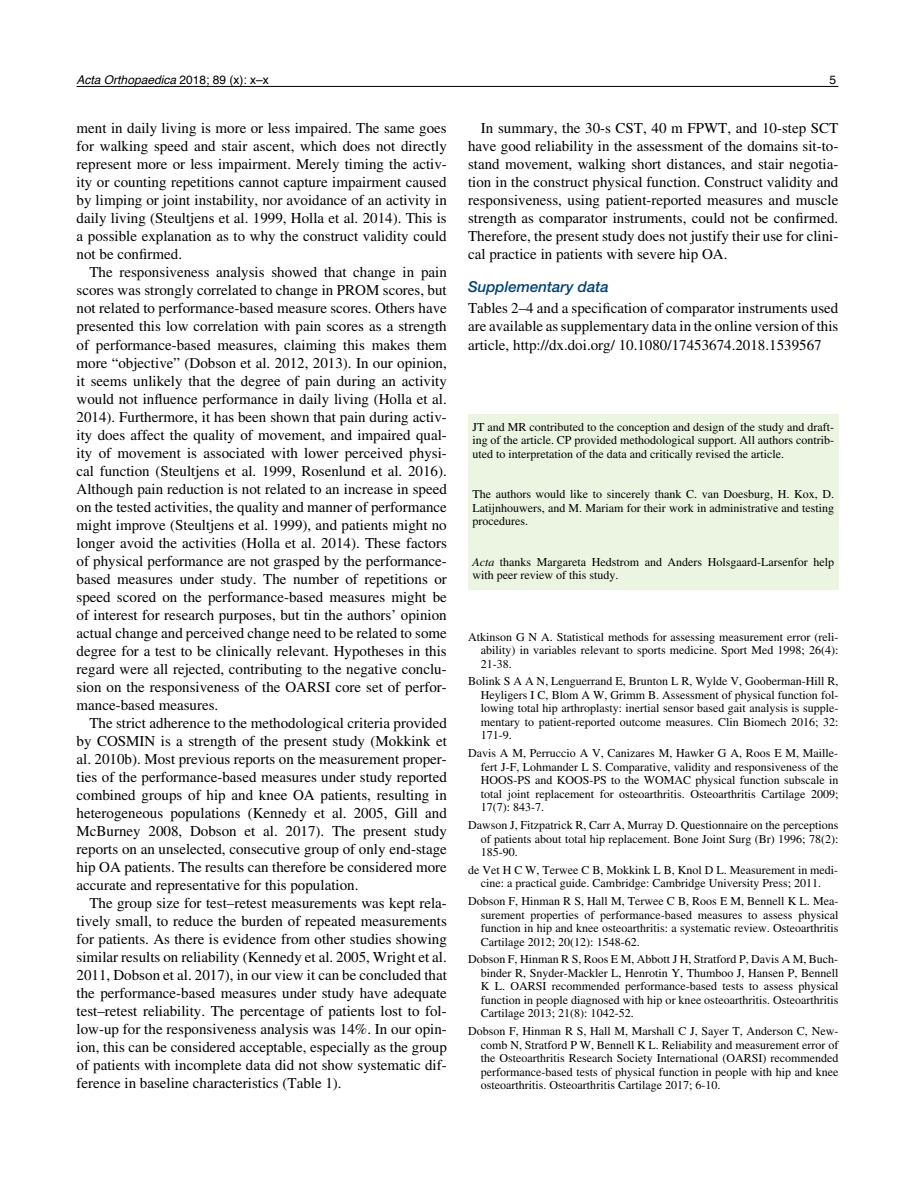
<style>
.page{position:relative;width:915px;height:1191px;background:#fff}
.page>*{position:absolute;margin:0;border:0;box-sizing:border-box;transform-origin:0 0}
.t1{font:15px/18px "Times";color:#000;text-align:justify}
.t2{font:italic 500 15px "Helvetica Neue LTW1 G";color:#004178}
.t3{font:12px/13.5px "Times";color:#000;text-align:justify}
.t4{font:italic 12px "Helvetica";color:#000}
.t5{font:12px "Helvetica";color:#000}
.s1{font-style:normal}
.s2{font-style:italic}
</style>
<div class="page">
<hr style="left:77px;top:86px;width:761px;height:1px;background:#000">
<div style="left:468px;top:415px;width:370px;height:175px;background:#ecf4e2"></div>
<p class="t4" style="left:77px;top:70px;width:194px">Acta Orthopaedica <span class="s1">2018; 89 (x): x–x</span></p>
<p class="t5" style="left:829px;top:70px;width:8px">5</p>
<p class="t1" style="left:77px;top:119px;width:371px">ment in daily living is more or less impaired. The same goes for walking speed and stair ascent, which does not directly represent more or less impairment. Merely timing the activ&shy;ity or counting repetitions cannot capture impairment caused by limping or joint instability, nor avoidance of an activity in daily living (Steultjens et al. 1999, Holla et al. 2014). This is a possible explanation as to why the construct validity could not be confirmed.</p>
<p class="t1" style="left:77px;top:263px;width:371px;text-indent:13px">The responsiveness analysis showed that change in pain scores was strongly correlated to change in PROM scores, but not related to performance-based measure scores. Others have presented this low correlation with pain scores as a strength of performance-based measures, claiming this makes them more “objective” (Dobson et al. 2012, 2013). In our opinion, it seems unlikely that the degree of pain during an activity would not influence performance in daily living (Holla et al.<br>2014). Furthermore, it has been shown that pain during activ&shy;ity does affect the quality of movement, and impaired qual&shy;ity of movement is associated with lower perceived physi&shy;cal function (Steultjens et al. 1999, Rosenlund et al. 2016).<br>Although pain reduction is not related to an increase in speed on the tested activities, the quality and manner of performance might improve (Steultjens et al. 1999), and patients might no longer avoid the activities (Holla et al. 2014). These factors of physical performance are not grasped by the performance&shy;based measures under study. The number of repetitions or speed scored on the performance-based measures might be of interest for research purposes, but tin the authors’ opinion actual change and perceived change need to be related to some degree for a test to be clinically relevant. Hypotheses in this regard were all rejected, contributing to the negative conclu&shy;sion on the responsiveness of the OARSI core set of perfor&shy;mance-based measures.</p>
<p class="t1" style="left:77px;top:713px;width:371px;text-indent:13px">The strict adherence to the methodological criteria provided by COSMIN is a strength of the present study (Mokkink et al. 2010b). Most previous reports on the measurement proper&shy;ties of the performance-based measures under study reported combined groups of hip and knee OA patients, resulting in heterogeneous populations (Kennedy et al. 2005, Gill and McBurney 2008, Dobson et al. 2017). The present study reports on an unselected, consecutive group of only end-stage hip OA patients. The results can therefore be considered more accurate and representative for this population.</p>
<p class="t1" style="left:77px;top:893px;width:371px;text-indent:13px">The group size for test–retest measurements was kept rela&shy;tively small, to reduce the burden of repeated measurements for patients. As there is evidence from other studies showing similar results on reliability (Kennedy et al. 2005, Wright et al.<br>2011, Dobson et al. 2017), in our view it can be concluded that the performance-based measures under study have adequate test–retest reliability. The percentage of patients lost to fol&shy;low-up for the responsiveness analysis was 14%. In our opin&shy;ion, this can be considered acceptable, especially as the group of patients with incomplete data did not show systematic dif&shy;ference in baseline characteristics (Table 1).</p>
<p class="t1" style="left:468px;top:119px;width:371px;text-indent:13px">In summary, the 30-s CST, 40 m FPWT, and 10-step SCT have good reliability in the assessment of the domains sit-to&shy;stand movement, walking short distances, and stair negotia&shy;tion in the construct physical function. Construct validity and responsiveness, using patient-reported measures and muscle strength as comparator instruments, could not be confirmed.<br>Therefore, the present study does not justify their use for clini&shy;cal practice in patients with severe hip OA.</p>
<p class="t2" style="left:468px;top:278px;width:142px">Supplementary data</p>
<p class="t1" style="left:468px;top:299px;width:371px">Tables 2–4 and a specification of comparator instruments used are available as supplementary data in the online version of this article, http://dx.doi.org/ 10.1080/17453674.2018.1539567</p>
<p class="t3" style="left:472px;top:420px;width:363px">JT and MR contributed to the conception and design of the study and draft&shy;ing of the article. CP provided methodological support. All authors contrib&shy;uted to interpretation of the data and critically revised the article.</p>
<p class="t3" style="left:472px;top:487px;width:363px">The authors would like to sincerely thank C. van Doesburg, H. Kox, D.<br>Latijnhouwers, and M. Mariam for their work in administrative and testing procedures.</p>
<p class="t3" style="left:472px;top:555px;width:363px"><span class="s2">Acta</span> thanks Margareta Hedstrom and Anders Holsgaard-Larsenfor help with peer review of this study.</p>
<p class="t3" style="left:480px;top:630px;width:359px;text-indent:-13px">Atkinson G N A. Statistical methods for assessing measurement error (reli&shy;ability) in variables relevant to sports medicine. Sport Med 1998; 26(4):<br>21-38.</p>
<p class="t3" style="left:480px;top:674px;width:359px;text-indent:-13px">Bolink S A A N, Lenguerrand E, Brunton L R, Wylde V, Gooberman-Hill R, Heyligers I C, Blom A W, Grimm B. Assessment of physical function fol&shy;lowing total hip arthroplasty: inertial sensor based gait analysis is supple&shy;mentary to patient-reported outcome measures. Clin Biomech 2016; 32:<br>171-9.</p>
<p class="t3" style="left:480px;top:746px;width:359px;text-indent:-13px">Davis A M, Perruccio A V, Canizares M, Hawker G A, Roos E M, Maille&shy;fert J-F, Lohmander L S. Comparative, validity and responsiveness of the HOOS-PS and KOOS-PS to the WOMAC physical function subscale in total joint replacement for osteoarthritis. Osteoarthritis Cartilage 2009; 17(7): 843-7.</p>
<p class="t3" style="left:480px;top:818px;width:359px;text-indent:-13px">Dawson J, Fitzpatrick R, Carr A, Murray D. Questionnaire on the perceptions of patients about total hip replacement. Bone Joint Surg (Br) 1996; 78(2):<br>185-90.</p>
<p class="t3" style="left:468px;top:863px;width:371px;text-align:center">de Vet H C W, Terwee C B, Mokkink L B, Knol D L. Measurement in medi&shy;cine: a practical guide. Cambridge: Cambridge University Press; 2011.</p>
<p class="t3" style="left:480px;top:894px;width:359px;text-indent:-13px">Dobson F, Hinman R S, Hall M, Terwee C B, Roos E M, Bennell K L. Mea&shy;surement properties of performance-based measures to assess physical function in hip and knee osteoarthritis: a systematic review. Osteoarthritis Cartilage 2012; 20(12): 1548-62.</p>
<p class="t3" style="left:480px;top:952px;width:359px;text-indent:-13px">Dobson F, Hinman R S, Roos E M, Abbott J H, Stratford P, Davis A M, Buch&shy;binder R, Snyder-Mackler L, Henrotin Y, Thumboo J, Hansen P, Bennell K L. OARSI recommended performance-based tests to assess physical function in people diagnosed with hip or knee osteoarthritis. Osteoarthritis Cartilage 2013; 21(8): 1042-52.</p>
<p class="t3" style="left:480px;top:1024px;width:359px;text-indent:-13px">Dobson F, Hinman R S, Hall M, Marshall C J, Sayer T, Anderson C, New&shy;comb N, Stratford P W, Bennell K L. Reliability and measurement error of the Osteoarthritis Research Society International (OARSI) recommended performance-based tests of physical function in people with hip and knee osteoarthritis. Osteoarthritis Cartilage 2017; 6-10.</p>
</div>
